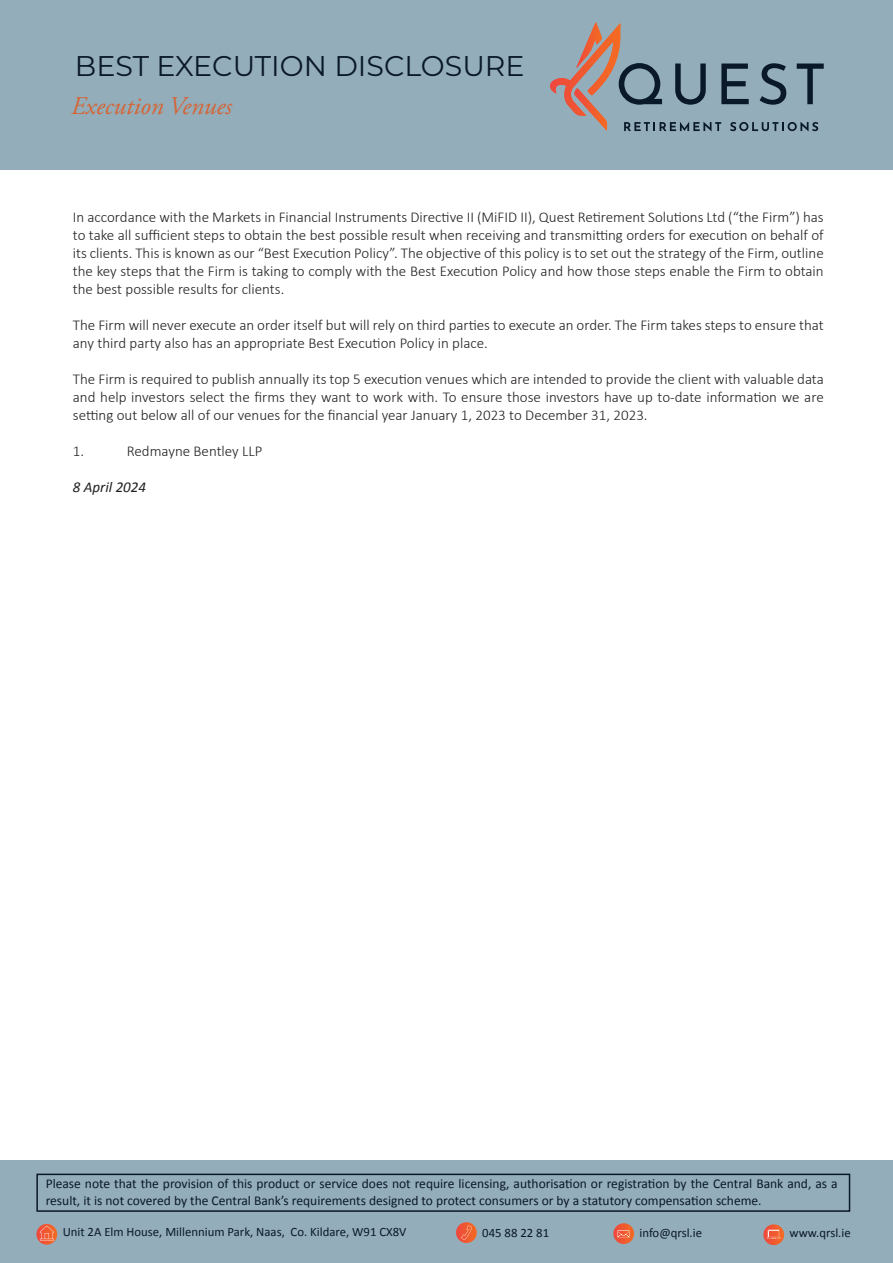
<style>
.page{position:relative;width:893px;height:1263px;background:#fff}
.page>*{position:absolute;margin:0;border:0;box-sizing:border-box;transform-origin:0 0}
.t1{font:28.5px "Montserrat";color:#0a1929}
.t2{font:italic 25.5px "Adobe Garamond Pro";color:#d46536}
.t3{font:300 15px/18px "Calibri";color:#231f20;text-align:justify}
.t4{font:italic 15px "Calibri";color:#231f20}
.t5{font:13.5px/16.2px "Calibri";color:#0a1929}
.t6{font:12.75px "Calibri";color:#0a1929}
</style>
<div class="page">
<div style="left:0;top:0;width:893px;height:169px;background:#94adba"></div>
<div style="left:0;top:1160px;width:893px;height:103px;background:#94adba"></div>
<div style="left:36px;top:1173px;width:814px;height:39px;border:2px solid #0a1929"></div>
<svg style="left:550px;top:22px;width:274px;height:109px"></svg>
<svg style="left:763px;top:1224px;width:21px;height:21px"></svg>
<svg style="left:613px;top:1223px;width:21px;height:21px"></svg>
<svg style="left:456px;top:1222px;width:21px;height:21px"></svg>
<svg style="left:36px;top:1224px;width:21px;height:20px"></svg>
<svg style="left:618px;top:1230px;width:11px;height:8px"></svg>
<svg style="left:40px;top:1225px;width:14px;height:15px"></svg>
<svg style="left:767px;top:1230px;width:14px;height:8px"></svg>
<svg style="left:461px;top:1225px;width:11px;height:15px"></svg>
<h1 class="t1" style="left:75px;top:47px;width:451px">BEST EXECUTION DISCLOSURE</h1>
<h2 class="t2" style="left:71px;top:90px;width:162px">Execution Venues</h2>
<p class="t3" style="left:73px;top:208px;width:752px">In accordance with the Markets in Financial Instruments Directive II (MiFID II), Quest Retirement Solutions Ltd (“the Firm”) has to take all sufficient steps to obtain the best possible result when receiving and transmitting orders for execution on behalf of its clients. This is known as our “Best Execution Policy”. The objective of this policy is to set out the strategy of the Firm, outline the key steps that the Firm is taking to comply with the Best Execution Policy and how those steps enable the Firm to obtain the best possible results for clients.</p>
<p class="t3" style="left:73px;top:316px;width:752px">The Firm will never execute an order itself but will rely on third parties to execute an order. The Firm takes steps to ensure that any third party also has an appropriate Best Execution Policy in place.</p>
<p class="t3" style="left:73px;top:370px;width:752px">The Firm is required to publish annually its top 5 execution venues which are intended to provide the client with valuable data and help investors select the firms they want to work with. To ensure those investors have up to-date information we are setting out below all of our venues for the financial year January 1, 2023 to December 31, 2023.</p>
<p class="t3" style="left:73px;top:442px;width:13px">1.</p>
<p class="t3" style="left:127px;top:442px;width:137px">Redmayne Bentley LLP</p>
<p class="t4" style="left:73px;top:477px;width:75px">8 April 2024</p>
<p class="t5" style="left:46px;top:1175px;width:793px">Please note that the provision of this product or service does not require licensing, authorisation or registration by the Central Bank and, as a result, it is not covered by the Central Bank’s requirements designed to protect consumers or by a statutory compensation scheme.</p>
<p class="t6" style="left:63px;top:1223px;width:345px">Unit 2A Elm House, Millennium Park, Naas, Co. Kildare, W91 CX8V</p>
<p class="t6" style="left:482px;top:1224px;width:68px">045 88 22 81</p>
<p class="t6" style="left:639px;top:1224px;width:64px">info@qrsl.ie</p>
<p class="t6" style="left:790px;top:1224px;width:63px">www.qrsl.ie</p>
</div>
